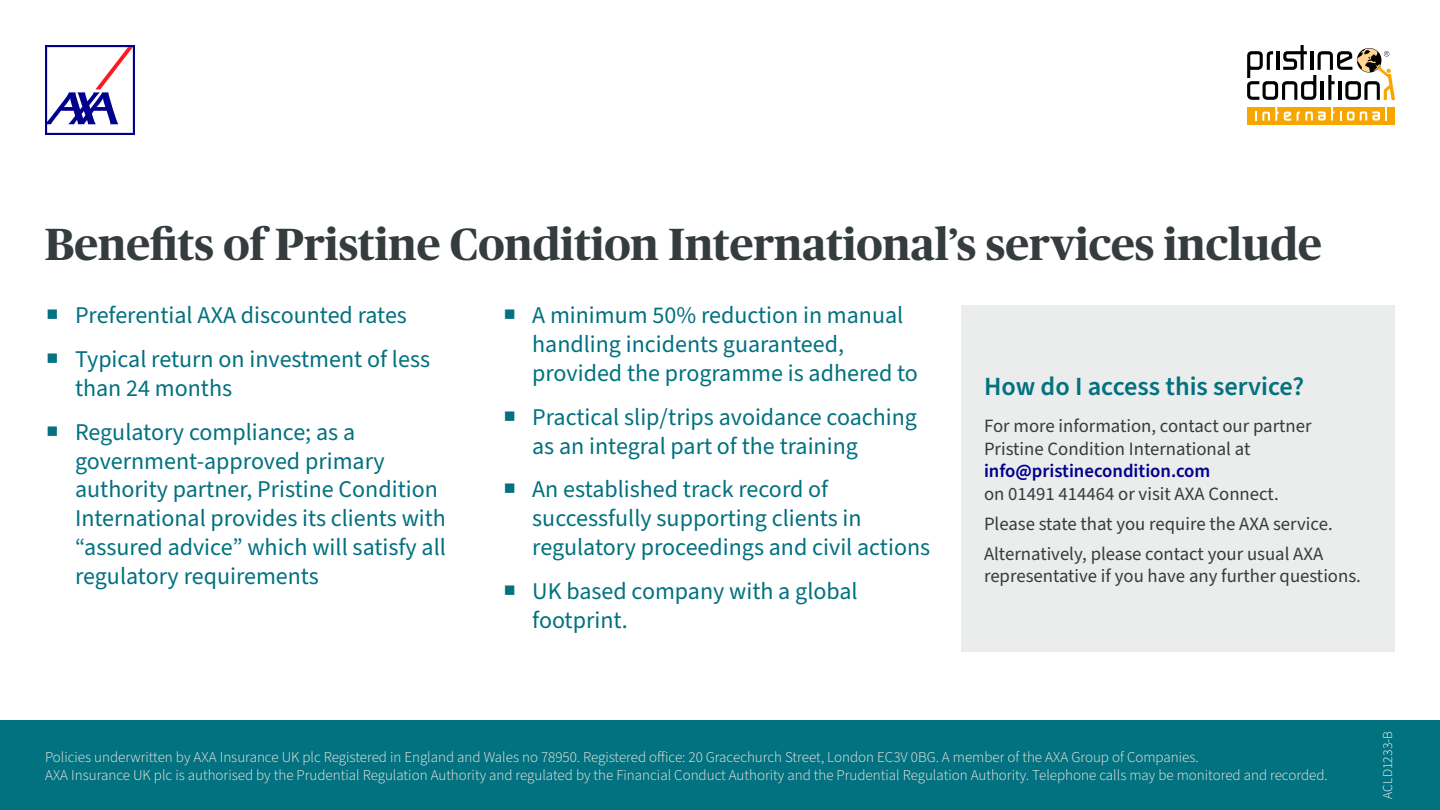
<style>
.page{position:relative;width:1440px;height:810px;background:#fff}
.page>*{position:absolute;margin:0;border:0;box-sizing:border-box;transform-origin:0 0}
.t1{font:700 45px "Publico Headline";color:#343c3d}
.t2{font:600 26.25px "Source Sans Pro";color:#027180}
.t3{font:24px/28.8px "Source Sans Pro";color:#027180}
.t4{font:18.75px/30px "Source Sans Pro";color:#343c3d}
.t5{font:600 18.75px "Source Sans Pro";color:#00008f}
.t6{font:300 15px/18px "Source Sans Pro";color:#fcefe7}
.t7{font:300 13.5px "Source Sans Pro";letter-spacing:.01em;color:#fff}
</style>
<div class="page">
<div style="left:0;top:720px;width:1440px;height:90px;background:#027180"></div>
<svg style="left:45px;top:45px;width:90px;height:90px"></svg>
<div style="left:962px;top:305px;width:433px;height:347px;background:#ebecec"></div>
<svg style="left:1247px;top:45px;width:148px;height:55px"></svg>
<div style="left:1247px;top:107px;width:148px;height:18px;background:#f7a600"></div>
<svg style="left:1255px;top:107px;width:36px;height:14px"></svg>
<svg style="left:1297px;top:107px;width:37px;height:14px"></svg>
<svg style="left:1340px;top:107px;width:47px;height:14px"></svg>
<h1 class="t1" style="left:45px;top:212px;width:1278px">Benefits of Pristine Condition International’s services include</h1>
<p class="t3" style="left:46px;top:302px;width:363px">○ Preferential AXA discounted rates</p>
<p class="t3" style="left:75px;top:346px;width:357px;text-indent:-29px">○ Typical return on investment of less than 24 months</p>
<p class="t3" style="left:75px;top:418px;width:372px;text-indent:-29px">○ Regulatory compliance; as a government-approved primary authority partner, Pristine Condition International provides its clients with “assured advice” which will satisfy all regulatory requirements</p>
<p class="t3" style="left:532px;top:302px;width:387px;text-indent:-29px">○ A minimum 50% reduction in manual handling incidents guaranteed, provided the programme is adhered to</p>
<p class="t3" style="left:532px;top:403px;width:386px;text-indent:-29px">○ Practical slip/trips avoidance coaching as an integral part of the training</p>
<p class="t3" style="left:532px;top:476px;width:400px;text-indent:-29px">○ An established track record of successfully supporting clients in regulatory proceedings and civil actions</p>
<p class="t3" style="left:532px;top:577px;width:327px;text-indent:-29px">○ UK based company with a global footprint.</p>
<p class="t2" style="left:984px;top:369px;width:322px">How do I access this service?</p>
<p class="t4" style="left:984px;top:415px;width:329px;line-height:22.5px">For more information, contact our partner<br>Pristine Condition International at</p>
<p class="t5" style="left:984px;top:459px;width:228px">info@pristinecondition.com</p>
<p class="t4" style="left:984px;top:479px;width:350px">on 01491 414464 or visit AXA Connect.<br>Please state that you require the AXA service.<br>Alternatively, please contact your usual AXA</p>
<p class="t4" style="left:984px;top:562px;width:378px">representative if you have any further questions.</p>
<p class="t6" style="left:45px;top:748px;width:1284px">Policies underwritten by AXA Insurance UK plc Registered in England and Wales no 78950. Registered office: 20 Gracechurch Street, London EC3V 0BG. A member of the AXA Group of Companies.<br>AXA Insurance UK plc is authorised by the Prudential Regulation Authority and regulated by the Financial Conduct Authority and the Prudential Regulation Authority. Telephone calls may be monitored and recorded.</p>
<p class="t7" style="left:1378px;top:799px;width:69px;rotate:-90deg">ACLD1233-B</p>
</div>
